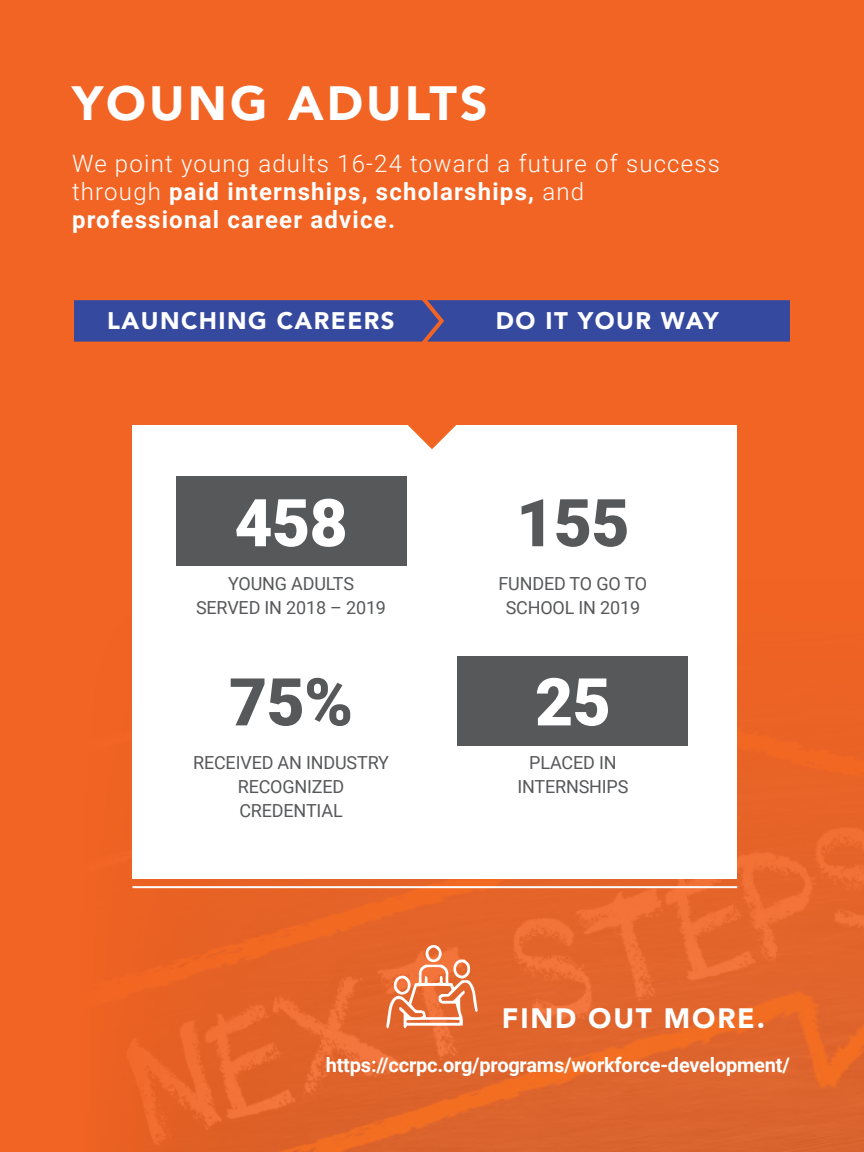
<style>
.page{position:relative;width:864px;height:1152px;background:#f26423}
.page>*{position:absolute;margin:0;border:0;box-sizing:border-box;transform-origin:0 0}
.t1{font:900 66px "Roboto";color:#57585a}
.t2{font:900 66px "Roboto";color:#fff}
.t3{font:900 48px "Avenir";letter-spacing:.065em;color:#fff}
.t4{font:900 28px "Avenir";letter-spacing:.065em;color:#fff}
.t5{font:300 24px/28px "Roboto";letter-spacing:.05em;color:#fff}
.t6{font:900 24px "Avenir";letter-spacing:.06em;color:#fff}
.t7{font:700 20px "Roboto";letter-spacing:-.01em;color:#fff}
.t8{font:18px/24px "Roboto";letter-spacing:-.01em;color:#57585a;text-align:center}
.s1{font-weight:700}
</style>
<div class="page">
<img style="left:125px;top:768px;width:739px;height:384px">
<div style="left:132px;top:426px;width:605px;height:453px;background:#fff"></div>
<div style="left:423px;top:298px;width:369px;height:46px;background:#354a9e"></div>
<div style="left:421px;top:296px;width:373px;height:50px;border:4px solid #f26423"></div>
<svg style="left:74px;top:296px;width:373px;height:50px"></svg>
<div style="left:176px;top:477px;width:230px;height:89px;background:#57585a"></div>
<div style="left:458px;top:656px;width:230px;height:89px;background:#57585a"></div>
<svg style="left:406px;top:425px;width:52px;height:24px"></svg>
<svg style="left:386px;top:945px;width:92px;height:83px"></svg>
<hr style="left:132px;top:886px;width:605px;height:2px;background:#fff">
<h2 class="t3" style="left:72px;top:62px;width:417px">YOUNG ADULTS</h2>
<p class="t5" style="left:72px;top:148px;width:649px">We point young adults 16-24 toward a future of success through <span class="s1">paid internships, scholarships,</span> and <span class="s1">professional career advice.</span></p>
<p class="t6" style="left:107px;top:300px;width:289px">LAUNCHING CAREERS</p>
<h1 class="t2" style="left:234px;top:477px;width:115px">458</h1>
<p class="t8" style="left:196px;top:571px;width:191px">YOUNG ADULTS<br>SERVED IN 2018 – 2019</p>
<h1 class="t1" style="left:229px;top:656px;width:126px">75%</h1>
<p class="t8" style="left:193px;top:750px;width:197px">RECEIVED AN INDUSTRY<br>RECOGNIZED<br>CREDENTIAL</p>
<p class="t6" style="left:496px;top:300px;width:224px">DO IT YOUR WAY</p>
<h1 class="t1" style="left:516px;top:477px;width:115px">155</h1>
<p class="t8" style="left:499px;top:571px;width:150px">FUNDED TO GO TO<br>SCHOOL IN 2019</p>
<h1 class="t2" style="left:535px;top:656px;width:77px">25</h1>
<p class="t8" style="left:517px;top:750px;width:113px">PLACED IN<br>INTERNSHIPS</p>
<p class="t4" style="left:502px;top:994px;width:265px">FIND OUT MORE.</p>
<p class="t7" style="left:326px;top:1051px;width:466px">https://ccrpc.org/programs/workforce-development/</p>
</div>
